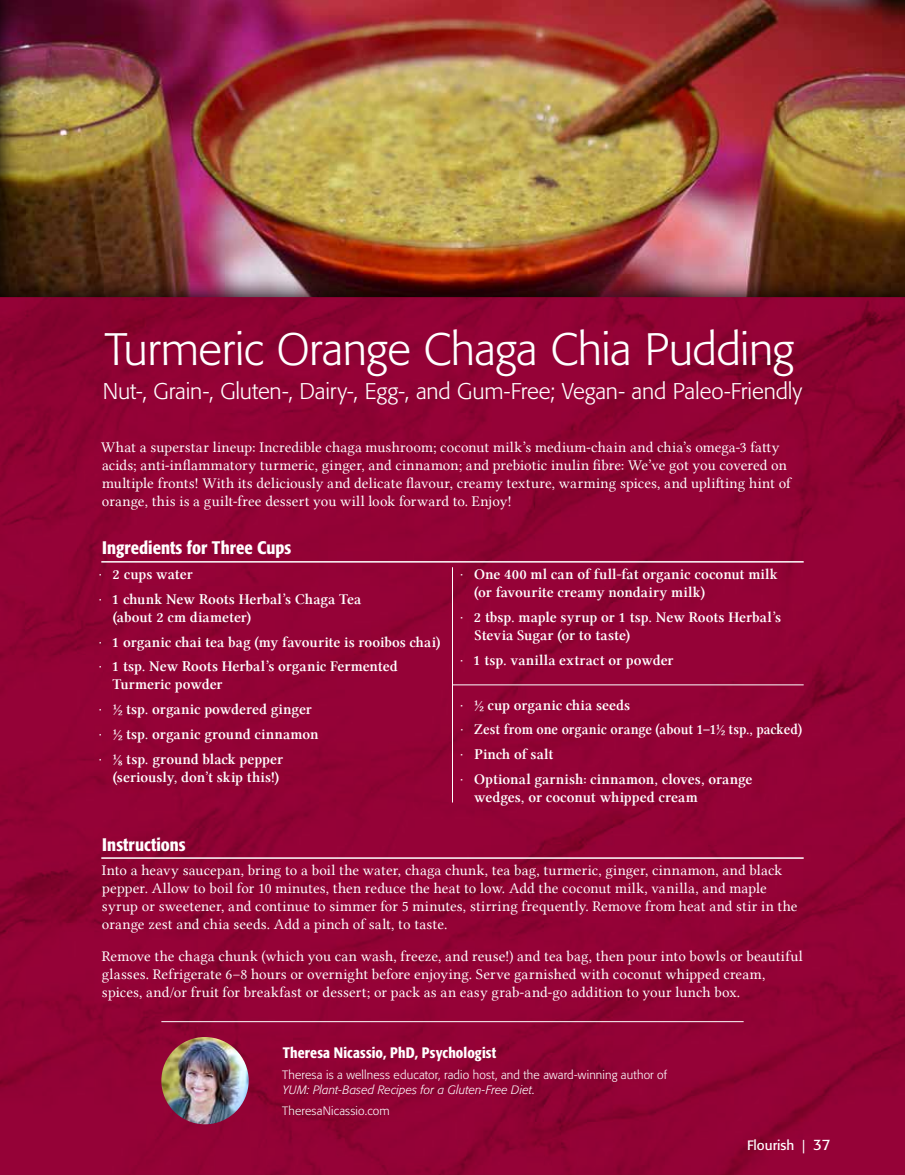
<style>
.page{position:relative;width:905px;height:1175px;background:#fff}
.page>*{position:absolute;margin:0;border:0;box-sizing:border-box;transform-origin:0 0}
.t1{font:300 45px "Formata";letter-spacing:-.015em;color:#fff}
.t2{font:300 22.5px "Formata";letter-spacing:-.01em;color:#fff}
.t3{font:500 condensed 18px "Formata";letter-spacing:.005em;color:#fff}
.t4{font:15px/18px "Lin Libertine";letter-spacing:.01em;color:#fff}
.t5{font:15px/24.8px "Lin Libertine Z";letter-spacing:.005em;color:#fff}
.t6{font:500 condensed 15px "Formata";letter-spacing:.01em;color:#fff}
.t7{font:13.5px "Formata";color:#fff}
.t8{font:300 12px/14.4px "Formata";letter-spacing:.01em;color:#fff}
.s1{font-family:"Formata";font-weight:300}
.s2{font-style:italic}
.s3{font-size:15px}
</style>
<div class="page">
<img style="left:0;top:0;width:904px;height:1174px">
<img style="left:161px;top:1037px;width:88px;height:87px;border-radius:44px">
<hr style="left:161px;top:1021px;width:582px;height:1px;background:#fff">
<hr style="left:101px;top:561px;width:702px;height:1px;background:#fff">
<hr style="left:101px;top:857px;width:702px;height:1px;background:#fff">
<hr style="left:452px;top:567px;width:1px;height:235px;background:#fff">
<hr style="left:452px;top:684px;width:351px;height:1px;background:#fff">
<h1 class="t1" style="left:105px;top:323px;width:690px">Turmeric Orange Chaga Chia Pudding</h1>
<h2 class="t2" style="left:103px;top:378px;width:701px">Nut-, Grain-, Gluten-, Dairy-, Egg-, and Gum-Free; Vegan- and Paleo-Friendly</h2>
<p class="t4" style="left:101px;top:438px;width:691px">What a superstar lineup: Incredible chaga mushroom; coconut milk’s medium-chain and chia’s omega-3 fatty acids; anti-inflammatory turmeric, ginger, and cinnamon; and prebiotic inulin fibre: We’ve got you covered on multiple fronts! With its deliciously and delicate flavour, creamy texture, warming spices, and uplifting hint of orange, this is a guilt-free dessert you will look forward to. Enjoy!</p>
<p class="t3" style="left:102px;top:537px;width:190px">Ingredients for Three Cups</p>
<p class="t5" style="left:99px;top:562px;width:264px"><span class="s1">·</span> 2 cups water<br><span class="s1">·</span> 1 chunk New Roots Herbal’s Chaga Tea</p>
<p class="t5" style="left:99px;top:605px;width:343px;text-indent:14px">(about 2 cm diameter)<br><span class="s1">·</span> 1 organic chai tea bag (my favourite is rooibos chai) <span class="s1">·</span> 1 tsp. New Roots Herbal’s organic Fermented</p>
<p class="t5" style="left:99px;top:672px;width:221px;text-indent:14px">Turmeric powder<br><span class="s1">·</span> ½ tsp. organic powdered ginger <span class="s1">·</span> ½ tsp. organic ground cinnamon <span class="s1">·</span> 1/8 tsp. ground black pepper</p>
<p class="t5" style="left:113px;top:765px;width:168px">(seriously, don’t skip this!)</p>
<p class="t5" style="left:474px;top:566px;width:305px;line-height:18px;text-indent:-14px"><span class="s1">·</span> One 400 ml can of full-fat organic coconut milk (or favourite creamy nondairy milk)</p>
<p class="t5" style="left:474px;top:608px;width:308px;line-height:18px;text-indent:-14px"><span class="s1">·</span> 2 tbsp. maple syrup or 1 tsp. New Roots Herbal’s<br>Stevia Sugar (or to taste)</p>
<p class="t5" style="left:460px;top:648px;width:215px"><span class="s1">·</span> 1 tsp. vanilla extract or powder</p>
<p class="t5" style="left:460px;top:693px;width:343px"><span class="s1">·</span> ½ cup organic chia seeds<br><span class="s1">·</span> Zest from one organic orange (about 1–1½ tsp., packed) <span class="s1">·</span> Pinch of salt<br><span class="s1">·</span> Optional garnish: cinnamon, cloves, orange</p>
<p class="t5" style="left:474px;top:785px;width:225px">wedges, or coconut whipped cream</p>
<p class="t3" style="left:102px;top:833px;width:85px">Instructions</p>
<p class="t4" style="left:102px;top:861px;width:697px">Into a heavy saucepan, bring to a boil the water, chaga chunk, tea bag, turmeric, ginger, cinnamon, and black pepper. Allow to boil for 10 minutes, then reduce the heat to low. Add the coconut milk, vanilla, and maple syrup or sweetener, and continue to simmer for 5 minutes, stirring frequently. Remove from heat and stir in the orange zest and chia seeds. Add a pinch of salt, to taste.</p>
<p class="t4" style="left:102px;top:947px;width:702px">Remove the chaga chunk (which you can wash, freeze, and reuse!) and tea bag, then pour into bowls or beautiful glasses. Refrigerate 6–8 hours or overnight before enjoying. Serve garnished with coconut whipped cream, spices, and/or fruit for breakfast or dessert; or pack as an easy grab-and-go addition to your lunch box.</p>
<p class="t6" style="left:283px;top:1043px;width:215px">Theresa Nicassio, PhD, Psychologist</p>
<p class="t8" style="left:282px;top:1068px;width:386px">Theresa is a wellness educator, radio host, and the award-winning author of<br><span class="s2">YUM: Plant‑Based Recipes for a Gluten‑Free Diet</span>.</p>
<p class="t8" style="left:282px;top:1103px;width:109px">TheresaNicassio.com</p>
<p class="t7" style="left:747px;top:1137px;width:85px">Flourish | <span class="s3">37</span></p>
</div>
